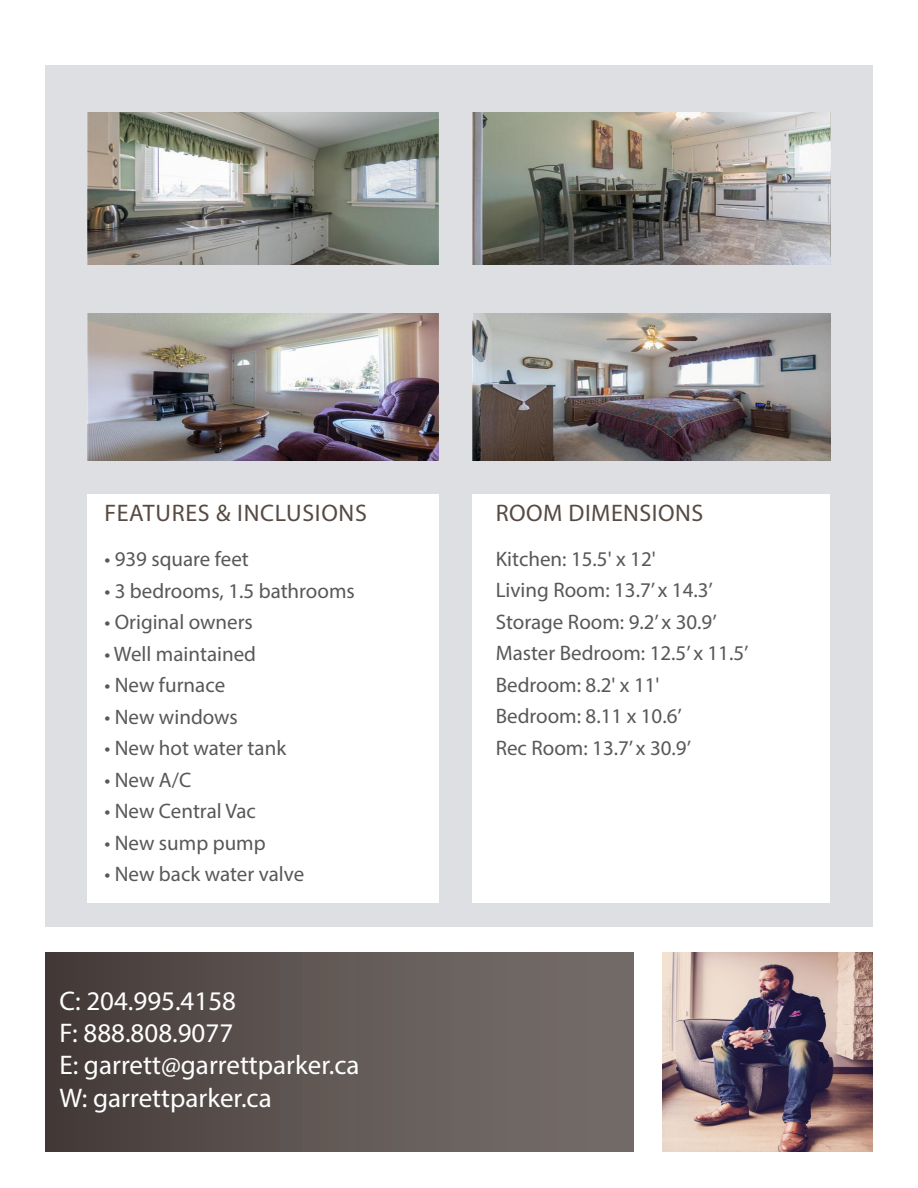
<style>
.page{position:relative;width:918px;height:1188px;background:#fff}
.page>*{position:absolute;margin:0;border:0;box-sizing:border-box;transform-origin:0 0}
.t1{font:27px "Myriad Pro";color:#fff}
.t2{font:24px "Myriad Pro";letter-spacing:.025em;color:#564a42}
.t3{font:21px "Myriad Pro";color:#57585a}
</style>
<div class="page">
<div style="left:45px;top:65px;width:827px;height:862px;background:#dddfe2"></div>
<img style="left:663px;top:953px;width:209px;height:198px">
<div style="left:88px;top:495px;width:351px;height:408px;background:#fff"></div>
<div style="left:472px;top:495px;width:358px;height:408px;background:#fff"></div>
<img style="left:88px;top:112px;width:351px;height:152px">
<img style="left:88px;top:313px;width:351px;height:147px">
<div style="left:45px;top:953px;width:589px;height:198px;background:linear-gradient(to right,#463d3b,#79716d)"></div>
<img style="left:472px;top:112px;width:358px;height:152px">
<img style="left:472px;top:313px;width:358px;height:147px">
<p class="t2" style="left:104px;top:498px;width:264px">FEATURES &amp; INCLUSIONS</p>
<p class="t3" style="left:104px;top:546px;width:146px">• 939 square feet</p>
<p class="t3" style="left:104px;top:578px;width:252px">• 3 bedrooms, 1.5 bathrooms</p>
<p class="t3" style="left:104px;top:609px;width:150px">• Original owners</p>
<p class="t3" style="left:104px;top:641px;width:153px">• Well maintained</p>
<p class="t3" style="left:104px;top:672px;width:122px">• New furnace</p>
<p class="t3" style="left:104px;top:704px;width:135px">• New windows</p>
<p class="t3" style="left:104px;top:735px;width:183px">• New hot water tank</p>
<p class="t3" style="left:104px;top:767px;width:88px">• New A/C</p>
<p class="t3" style="left:104px;top:798px;width:153px">• New Central Vac</p>
<p class="t3" style="left:104px;top:830px;width:163px">• New sump pump</p>
<p class="t3" style="left:104px;top:861px;width:201px">• New back water valve</p>
<p class="t1" style="left:59px;top:984px;width:178px">C: 204.995.4158</p>
<p class="t1" style="left:59px;top:1016px;width:175px">F: 888.808.9077</p>
<p class="t1" style="left:59px;top:1049px;width:302px">E: garrett@garrettparker.ca</p>
<p class="t1" style="left:59px;top:1081px;width:214px">W: garrettparker.ca</p>
<p class="t2" style="left:496px;top:498px;width:209px">ROOM DIMENSIONS</p>
<p class="t3" style="left:496px;top:546px;width:162px">Kitchen: 15.5' x 12'</p>
<p class="t3" style="left:496px;top:577px;width:219px">Living Room: 13.7’ x 14.3’</p>
<p class="t3" style="left:496px;top:609px;width:223px">Storage Room: 9.2’ x 30.9’</p>
<p class="t3" style="left:496px;top:640px;width:254px">Master Bedroom: 12.5’ x 11.5’</p>
<p class="t3" style="left:496px;top:672px;width:165px">Bedroom: 8.2' x 11'</p>
<p class="t3" style="left:496px;top:703px;width:188px">Bedroom: 8.11 x 10.6’</p>
<p class="t3" style="left:496px;top:735px;width:197px">Rec Room: 13.7’ x 30.9’</p>
</div>
